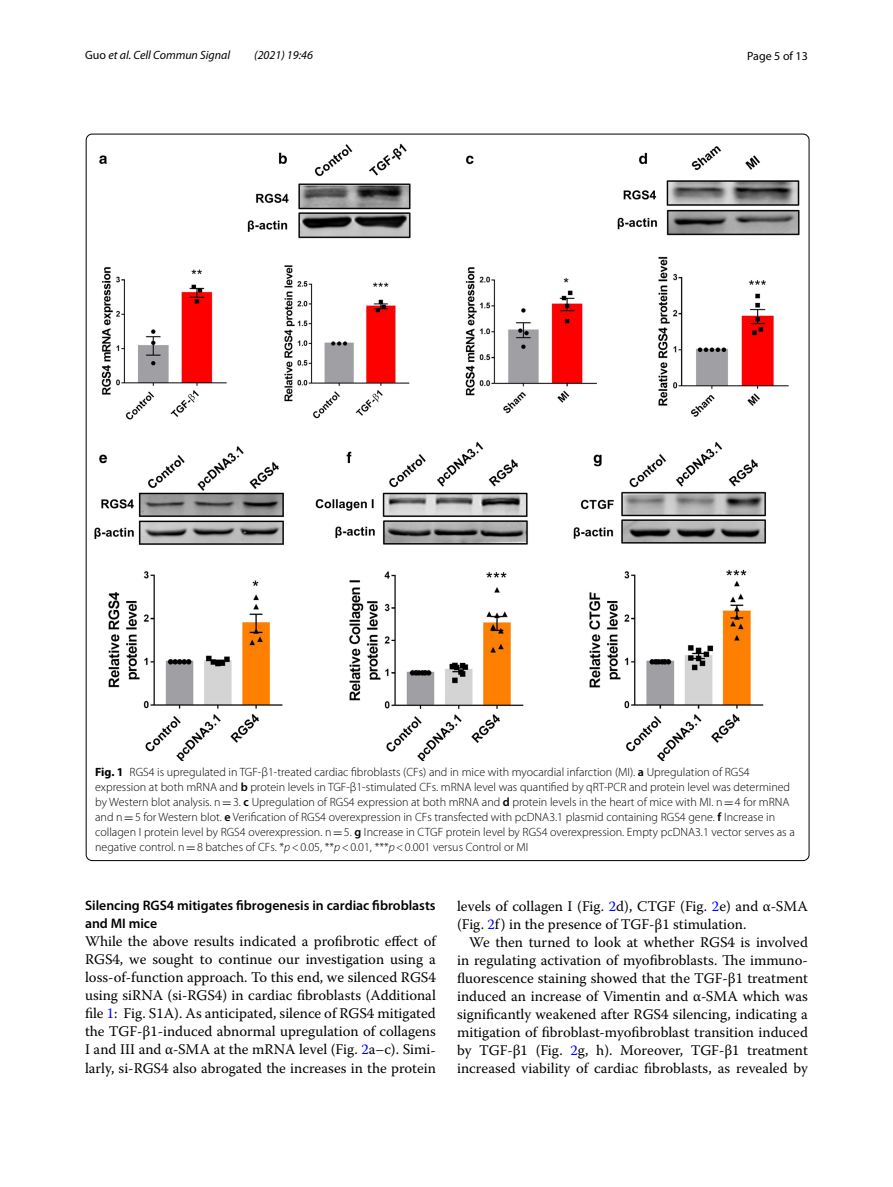
<style>
.page{position:relative;width:893px;height:1187px;background:#fff}
.page>*{position:absolute;margin:0;border:0;box-sizing:border-box;transform-origin:0 0}
.t1{font:14.7px/18px "Warnock Pro";color:#000;text-align:justify}
.t2{font:600 13.8px/18px "Myriad Pro";color:#000}
.t3{font:300 12px/15px "Myriad Pro";color:#000}
.t4{font:italic 12px "Myriad Pro";color:#000}
.t5{font:12px "Myriad Pro";color:#000}
.s1{font-style:normal}
.s2{font-weight:700}
.s3{font-weight:600}
.s4{font-family:"MTSY";font-weight:400}
.s5{font-style:italic}
.s6{color:#00f}
</style>
<div class="page">
<img style="left:95px;top:143px;width:705px;height:617px">
<p class="t4" style="left:85px;top:48px;width:147px"><span class="s1">Guo</span> et al. Cell Commun Signal</p>
<p class="t4" style="left:254px;top:48px;width:60px">(2021) 19:46</p>
<p class="t5" style="left:747px;top:48px;width:62px">Page 5 of 13</p>
<p class="t3" style="left:95px;top:764px;width:701px"><span class="s2">Fig. 1</span> RGS4 is upregulated in TGF-β1-treated cardiac fibroblasts (CFs) and in mice with myocardial infarction (MI). <span class="s3">a</span> Upregulation of RGS4 expression at both mRNA and <span class="s3">b</span> protein levels in TGF-β1-stimulated CFs. mRNA level was quantified by qRT-PCR and protein level was determined by Western blot analysis. n<span class="s4">=</span>3. <span class="s3">c</span> Upregulation of RGS4 expression at both mRNA and <span class="s3">d</span> protein levels in the heart of mice with MI. n<span class="s4">=</span>4 for mRNA and n<span class="s4">=</span>5 for Western blot. <span class="s3">e</span> Verification of RGS4 overexpression in CFs transfected with pcDNA3.1 plasmid containing RGS4 gene. <span class="s3">f</span> Increase in collagen I protein level by RGS4 overexpression. n<span class="s4">=</span>5. <span class="s3">g</span> Increase in CTGF protein level by RGS4 overexpression. Empty pcDNA3.1 vector serves as a negative control. n<span class="s4">=</span>8 batches of CFs. *<span class="s5">p</span>&lt;0.05, **<span class="s5">p</span>&lt;0.01, ***<span class="s5">p</span>&lt;0.001 versus Control or MI</p>
<p class="t2" style="left:85px;top:896px;width:352px">Silencing RGS4 mitigates fibrogenesis in cardiac fibroblasts and MI mice</p>
<p class="t1" style="left:85px;top:932px;width:352px">While the above results indicated a profibrotic effect of RGS4, we sought to continue our investigation using a loss-of-function approach. To this end, we silenced RGS4 using siRNA (si-RGS4) in cardiac fibroblasts (Additional file <span class="s6">1</span>: Fig. S1A). As anticipated, silence of RGS4 mitigated the TGF-β1-induced abnormal upregulation of collagens I and III and α-SMA at the mRNA level (Fig. <span class="s6">2</span>a–c). Simi&shy;larly, si-RGS4 also abrogated the increases in the protein</p>
<p class="t1" style="left:457px;top:896px;width:352px">levels of collagen I (Fig. <span class="s6">2</span>d), CTGF (Fig. <span class="s6">2</span>e) and α-SMA (Fig. <span class="s6">2</span>f) in the presence of TGF-β1 stimulation.</p>
<p class="t1" style="left:457px;top:932px;width:352px;text-indent:12px">We then turned to look at whether RGS4 is involved in regulating activation of myofibroblasts. The immuno&shy;fluorescence staining showed that the TGF-β1 treatment induced an increase of Vimentin and α-SMA which was significantly weakened after RGS4 silencing, indicating a mitigation of fibroblast-myofibroblast transition induced by TGF-β1 (Fig. <span class="s6">2</span>g, h). Moreover, TGF-β1 treatment increased viability of cardiac fibroblasts, as revealed by</p>
</div>
